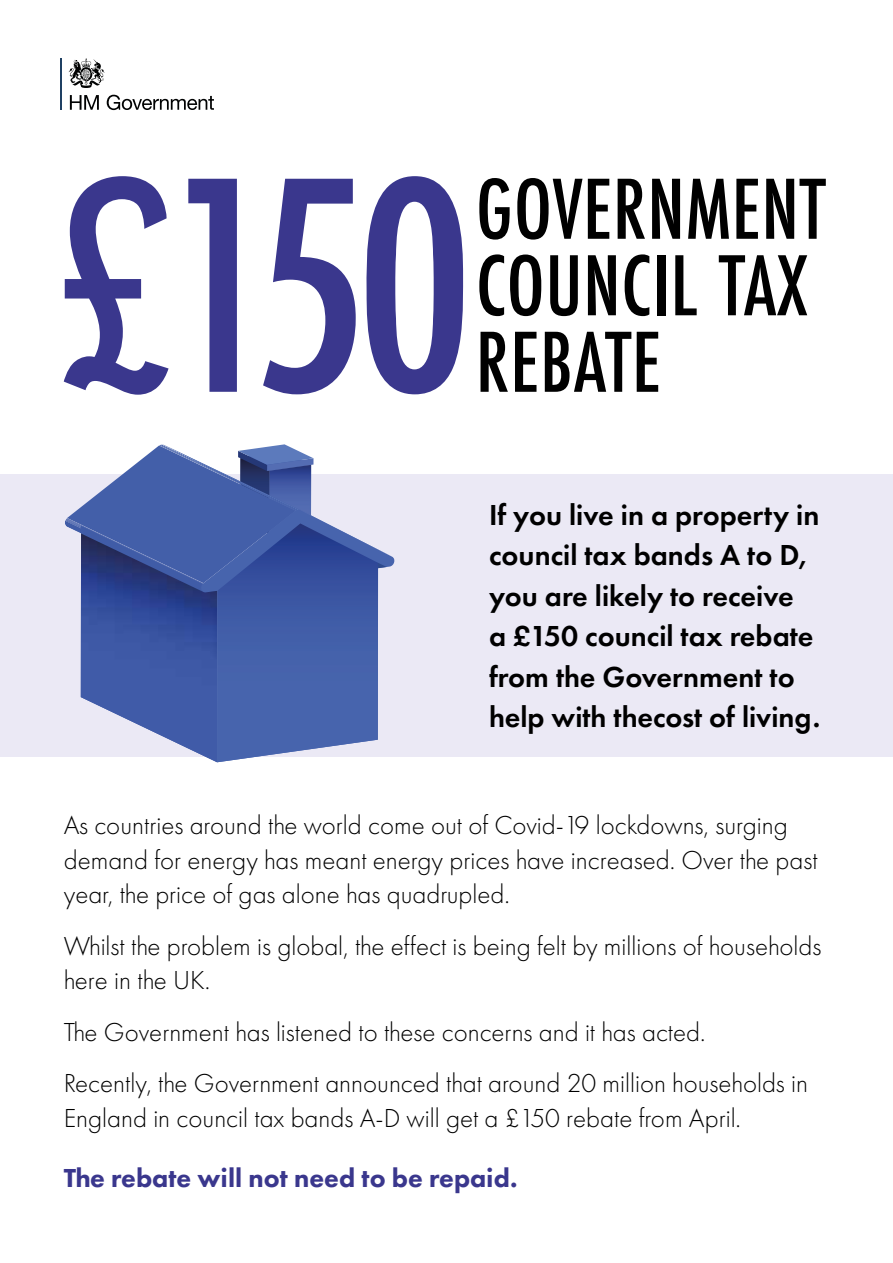
<style>
.page{position:relative;width:893px;height:1263px;background:#fff}
.page>*{position:absolute;margin:0;border:0;box-sizing:border-box;transform-origin:0 0}
.t1{font:500 319.35px "Futura PT Cond";color:#3a378d}
.t2{font:500 90px/76.5px "Futura PT Cond";letter-spacing:.01em;color:#000}
.t3{font:600 30px/40.5px "Futura PT";color:#000}
.Text{font:300 27px/34.5px "Futura PT";color:#000}
.t4{font:800 27px "Futura PT";color:#3a378d}
</style>
<div class="page">
<div style="left:0;top:475px;width:893px;height:282px;background:#ebe9f5"></div>
<hr style="left:60px;top:58px;width:2px;height:52px;background:#1f4063">
<svg style="left:70px;top:95px;width:29px;height:15px"></svg>
<svg style="left:107px;top:95px;width:107px;height:15px"></svg>
<svg style="left:69px;top:58px;width:36px;height:30px"></svg>
<svg style="left:64px;top:444px;width:328px;height:318px"></svg>
<img style="left:217px;top:523px;width:161px;height:239px">
<h1 class="t1" style="left:55px;top:98px;width:421px">£150</h1>
<h1 class="t2" style="left:476px;top:170px;width:351px">GOVERNMENT<br>COUNCIL TAX<br>REBATE</h1>
<p class="t3" style="left:489px;top:494px;width:333px">If you live in a property in council tax bands A to D, you are likely to receive<br>a £150 council tax rebate from the Government to help with thecost of living.</p>
<p class="Text" style="left:64px;top:808px;width:755px">As countries around the world come out of Covid-19 lockdowns, surging demand for energy has meant energy prices have increased. Over the past year, the price of gas alone has quadrupled.</p>
<p class="Text" style="left:64px;top:928px;width:759px">Whilst the problem is global, the effect is being felt by millions of households here in the UK.</p>
<p class="Text" style="left:64px;top:1014px;width:643px">The Government has listened to these concerns and it has acted.</p>
<p class="Text" style="left:64px;top:1066px;width:746px">Recently, the Government announced that around 20 million households in<br>England in council tax bands A-D will get a £150 rebate from April.</p>
<p class="t4" style="left:64px;top:1161px;width:455px">The rebate will not need to be repaid.</p>
</div>
